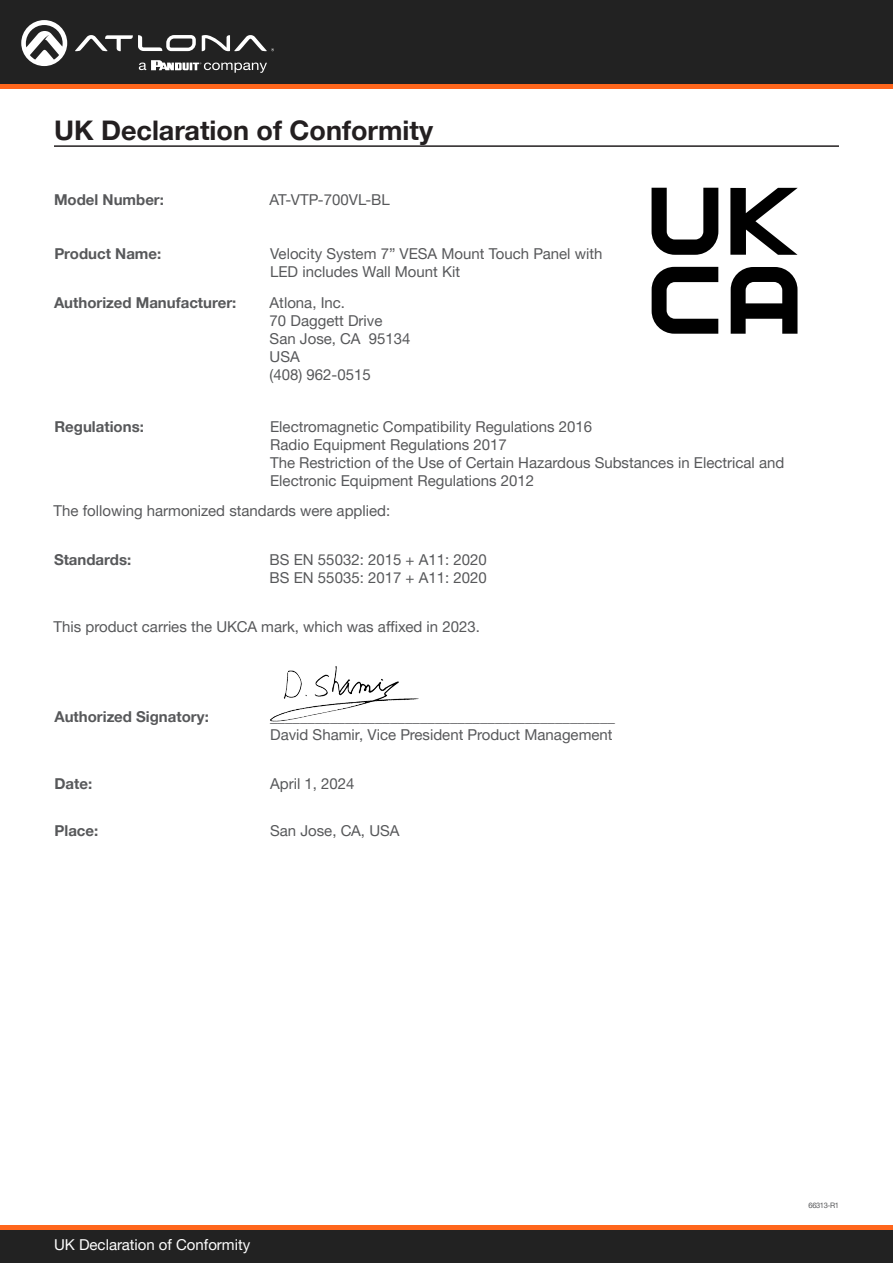
<style>
.page{position:relative;width:893px;height:1263px;background:#fff}
.page>*{position:absolute;margin:0;border:0;box-sizing:border-box;transform-origin:0 0}
.Section_Header{font:700 27px "Helvetica Neue LTW1 G";color:#231f20}
.General_Text{font:15px/18px "Helvetica Neue LTW1 G";color:#57585a}
.Unit_Commands{font:700 15px "Helvetica Neue LTW1 G";color:#57585a}
.Unit_Command_Descrip{font:15px "Helvetica Neue LTW1 G";color:#57585a}
.t1{font:15px "Helvetica Neue LTW1 G";color:#fff}
.Product_Type_First_P{font:7.5px "Helvetica Neue LTW1 G";letter-spacing:-.05em;color:#57585a}
</style>
<div class="page">
<div style="left:0;top:1227px;width:893px;height:36px;background:#222"></div>
<hr style="left:0;top:1225px;width:893px;height:4px;background:#ff661c">
<div style="left:0;top:0;width:893px;height:84px;background:#222"></div>
<hr style="left:0;top:84px;width:893px;height:4px;background:#ff661c">
<svg style="left:75px;top:35px;width:121px;height:16px"></svg>
<svg style="left:202px;top:35px;width:72px;height:16px"></svg>
<svg style="left:21px;top:20px;width:46px;height:46px"></svg>
<svg style="left:139px;top:60px;width:128px;height:13px"></svg>
<hr style="left:54px;top:145px;width:785px;height:2px;background:#231f20">
<svg style="left:652px;top:188px;width:66px;height:67px"></svg>
<svg style="left:730px;top:188px;width:68px;height:67px"></svg>
<svg style="left:652px;top:267px;width:66px;height:67px"></svg>
<svg style="left:731px;top:267px;width:66px;height:67px"></svg>
<img style="left:270px;top:666px;width:148px;height:56px">
<p class="Section_Header" style="left:54px;top:114px;width:380px">UK Declaration of Conformity</p>
<p class="Unit_Commands" style="left:54px;top:191px;width:111px">Model Number:</p>
<p class="General_Text" style="left:270px;top:191px;width:122px">AT-VTP-700VL-BL</p>
<p class="Unit_Commands" style="left:54px;top:245px;width:108px">Product Name:</p>
<p class="General_Text" style="left:270px;top:245px;width:334px">Velocity System 7” VESA Mount Touch Panel with</p>
<p class="General_Text" style="left:270px;top:263px;width:192px">LED includes Wall Mount Kit</p>
<p class="Unit_Commands" style="left:54px;top:293px;width:184px">Authorized Manufacturer:</p>
<p class="General_Text" style="left:270px;top:293px;width:77px">Atlona, Inc.</p>
<p class="General_Text" style="left:270px;top:311px;width:114px">70 Daggett Drive</p>
<p class="General_Text" style="left:270px;top:329px;width:142px">San Jose, CA 95134</p>
<p class="General_Text" style="left:270px;top:347px;width:32px">USA</p>
<p class="General_Text" style="left:270px;top:365px;width:103px">(408) 962-0515</p>
<p class="Unit_Commands" style="left:54px;top:417px;width:91px">Regulations:</p>
<p class="General_Text" style="left:270px;top:417px;width:324px">Electromagnetic Compatibility Regulations 2016</p>
<p class="General_Text" style="left:270px;top:435px;width:238px">Radio Equipment Regulations 2017</p>
<p class="General_Text" style="left:270px;top:453px;width:516px">The Restriction of the Use of Certain Hazardous Substances in Electrical and<br>Electronic Equipment Regulations 2012</p>
<p class="Unit_Command_Descrip" style="left:54px;top:501px;width:338px">The following harmonized standards were applied:</p>
<p class="Unit_Commands" style="left:54px;top:550px;width:79px">Standards:</p>
<p class="General_Text" style="left:270px;top:550px;width:219px">BS EN 55032: 2015 + A11: 2020</p>
<p class="General_Text" style="left:270px;top:568px;width:219px">BS EN 55035: 2017 + A11: 2020</p>
<p class="Unit_Command_Descrip" style="left:54px;top:617px;width:428px">This product carries the UKCA mark, which was affixed in 2023.</p>
<p class="Unit_Commands" style="left:54px;top:708px;width:156px">Authorized Signatory:</p>
<p class="General_Text" style="left:270px;top:708px;width:347px">______________________________________________</p>
<p class="General_Text" style="left:270px;top:726px;width:344px">David Shamir, Vice President Product Management</p>
<p class="Unit_Commands" style="left:54px;top:774px;width:39px">Date:</p>
<p class="General_Text" style="left:270px;top:774px;width:86px">April 1, 2024</p>
<p class="Unit_Commands" style="left:54px;top:821px;width:45px">Place:</p>
<p class="General_Text" style="left:270px;top:822px;width:131px">San Jose, CA, USA</p>
<p class="t1" style="left:54px;top:1235px;width:198px">UK Declaration of Conformity</p>
<p class="Product_Type_First_P" style="left:808px;top:1200px;width:32px">66313-R1</p>
</div>
